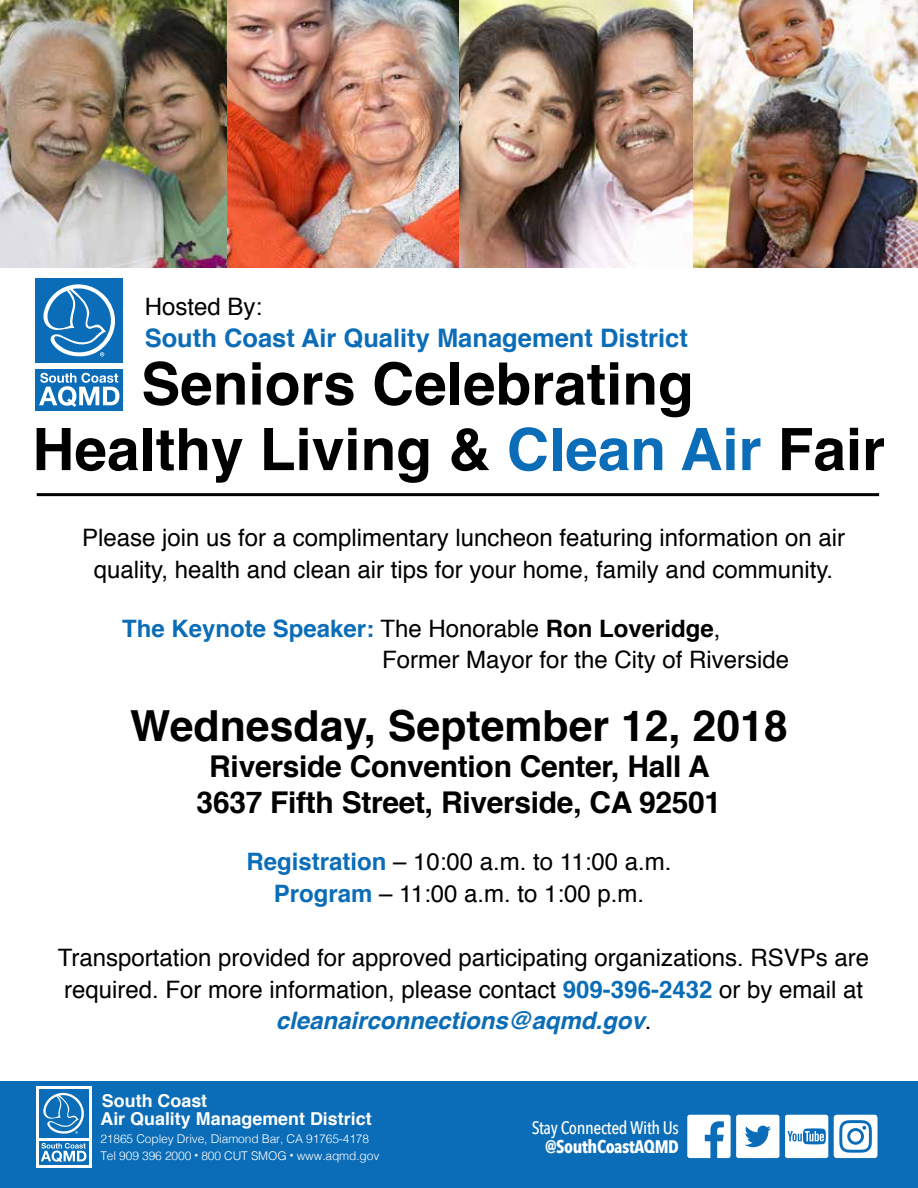
<style>
.page{position:relative;width:918px;height:1188px;background:#fff}
.page>*{position:absolute;margin:0;border:0;box-sizing:border-box;transform-origin:0 0}
.t1{font:700 58.5px/65.6px "Helvetica";color:#000}
.t2{font:700 42.75px "Helvetica";color:#000}
.t3{font:700 30px/36px "Helvetica";letter-spacing:-.01em;color:#000;text-align:center}
.t4{font:700 25.5px "Helvetica";color:#0b6db7}
.t5{font:24px/31.5px "Helvetica";color:#000;text-align:center}
.t6{font:500 18.15px "Avenir Next Condensed";letter-spacing:-.02em;color:#fff}
.t7{font:700 18.15px "Avenir Next Condensed";letter-spacing:-.02em;color:#fff}
.t8{font:700 17.85px/17.9px "Helvetica";color:#fff}
.t9{font:300 12px/16.5px "Helvetica";letter-spacing:-.01em;color:#fff}
.s1{color:#0b6db7}
.s2{font-weight:700;color:#0b6db7}
.s3{font-weight:700}
.s4{font-weight:700;font-style:italic;color:#0b6db7}
.s5{font-size:7.5px}
</style>
<div class="page">
<div style="left:0;top:1081px;width:918px;height:107px;background:#0b6db7"></div>
<svg style="left:687px;top:1115px;width:92px;height:43px"></svg>
<svg style="left:785px;top:1115px;width:43px;height:43px;background:#d3e5f2"></svg>
<div style="left:834px;top:1115px;width:43px;height:43px;background:#fff;border-radius:3px"></div>
<svg style="left:839px;top:1120px;width:33px;height:33px"></svg>
<svg style="left:36px;top:1086px;width:56px;height:82px"></svg>
<div style="left:39px;top:1141px;width:49px;height:23px;background:#0b6db7"></div>
<div style="left:39px;top:1089px;width:49px;height:48px;background:#0b6db7"></div>
<svg style="left:41px;top:1143px;width:45px;height:19px"></svg>
<svg style="left:43px;top:1092px;width:41px;height:42px"></svg>
<hr style="left:37px;top:493px;width:842px;height:3px;background:#000">
<div style="left:36px;top:369px;width:87px;height:42px;background:#0b6db7"></div>
<div style="left:36px;top:278px;width:87px;height:85px;background:#0b6db7"></div>
<svg style="left:39px;top:373px;width:80px;height:34px"></svg>
<svg style="left:43px;top:284px;width:72px;height:73px"></svg>
<img style="left:0;top:0;width:918px;height:268px">
<p class="t5" style="left:145px;top:292px;width:119px">Hosted By:</p>
<p class="t4" style="left:145px;top:317px;width:545px">South Coast Air Quality Management District</p>
<h1 class="t1" style="left:32px;top:352px;width:854px;text-indent:109px">Seniors Celebrating<br>Healthy Living &amp; <span class="s1">Clean Air</span> Fair</h1>
<p class="t5" style="left:82px;top:523px;width:764px">Please join us for a complimentary luncheon featuring information on air quality, health and clean air tips for your home, family and community.</p>
<p class="t5" style="left:382px;top:613px;width:408px;text-align:left;text-indent:-260px"><span class="s2">The Keynote Speaker:</span> The Honorable <span class="s3">Ron Loveridge</span>,<br>Former Mayor for the City of Riverside</p>
<h2 class="t2" style="left:130px;top:691px;width:659px">Wednesday, September 12, 2018</h2>
<p class="t3" style="left:197px;top:748px;width:526px">Riverside Convention Center, Hall A<br>3637 Fifth Street, Riverside, CA 92501</p>
<p class="t5" style="left:246px;top:847px;width:427px"><span class="s2">Registration</span> – 10:00 a.m. to 11:00 a.m.<br><span class="s2">Program</span> – 11:00 a.m. to 1:00 p.m.</p>
<p class="t5" style="left:58px;top:943px;width:813px">Transportation provided for approved participating organizations. RSVPs are required. For more information, please contact <span class="s2">909-396-2432</span> or by email at <span class="s4">cleanairconnections@aqmd.gov</span>.</p>
<p class="t8" style="left:100px;top:1092px;width:273px">South Coast<br>Air Quality Management District</p>
<p class="t9" style="left:100px;top:1130px;width:280px">21865 Copley Drive, Diamond Bar, CA 91765-4178<br>Tel 909 396 2000 <span class="s5">•</span> 800 CUT SMOG <span class="s5">•</span> www.aqmd.gov</p>
<p class="t6" style="left:532px;top:1116px;width:149px">Stay Connected With Us</p>
<p class="t7" style="left:545px;top:1136px;width:135px">@SouthCoastAQMD</p>
</div>
